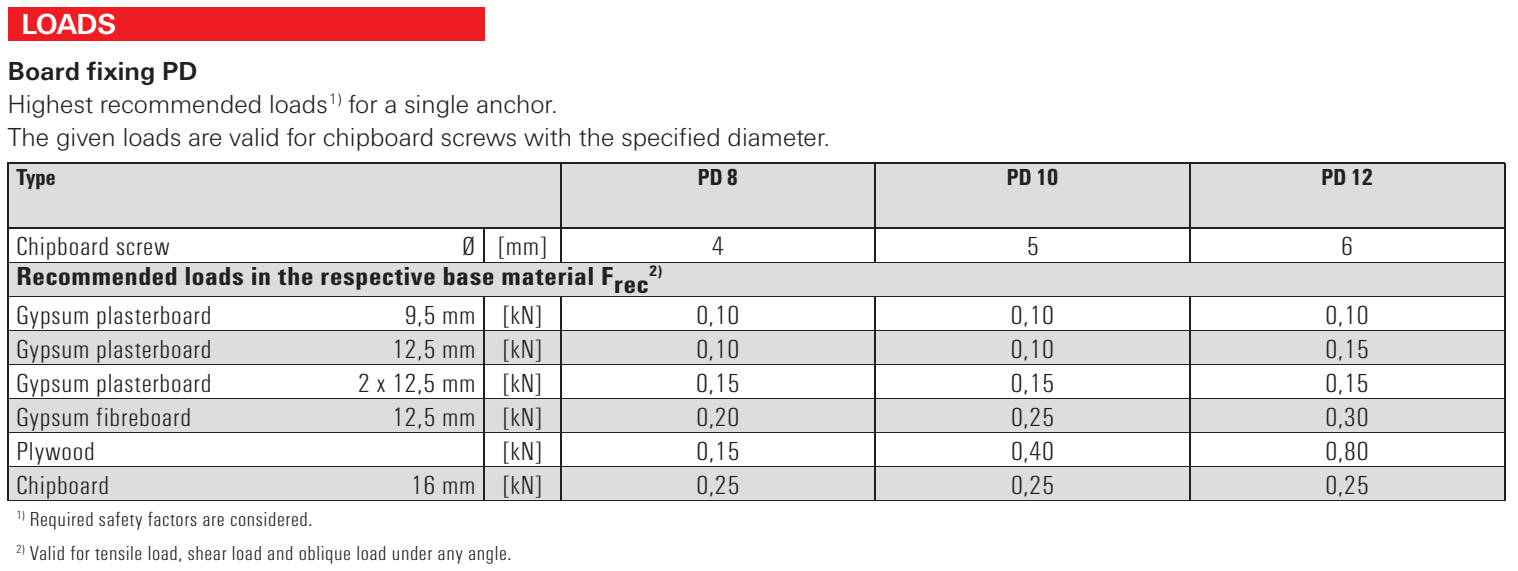
<style>
.page{position:relative;width:1518px;height:571px;background:#fff}
.page>*{position:absolute;margin:0;border:0;box-sizing:border-box;transform-origin:0 0}
.t1{font:700 30px "Fi We";letter-spacing:-.025em;color:#fff}
.t2{font:300 condensed 27px "Fi We";letter-spacing:.025em;color:#231f20;scale:1.1 1}
.t3{font:300 27px/33px "Fi We";color:#231f20}
.t4{font:700 condensed 27px "Fi We";letter-spacing:.025em;color:#231f20;scale:1.1 1}
.t5{font:700 condensed 24px "Fi We";color:#231f20}
.t6{font:300 condensed 21px "Fi We";letter-spacing:.025em;color:#231f20;scale:1.1 1}
.t7{font:700 condensed 15.6px "Fi We";color:#231f20;scale:1.1 1}
.s1{font-weight:700}
</style>
<div class="page">
<div style="left:9px;top:164px;width:1495px;height:63px;background:#dcdddf"></div>
<svg style="left:9px;top:263px;width:1495px;height:237px;fill:#dcdddf"></svg>
<hr style="left:560px;top:164px;width:1px;height:30px;background:#231f20">
<hr style="left:874px;top:164px;width:2px;height:30px;background:#231f20">
<hr style="left:1189px;top:164px;width:2px;height:30px;background:#231f20">
<hr style="left:1504px;top:164px;width:1px;height:30px;background:#231f20">
<hr style="left:561px;top:162px;width:944px;height:2px;background:#231f20">
<hr style="left:9px;top:262px;width:1495px;height:1px;background:#231f20">
<hr style="left:9px;top:296px;width:1495px;height:1px;background:#231f20">
<hr style="left:9px;top:330px;width:474px;height:1px;background:#231f20">
<hr style="left:485px;top:330px;width:75px;height:1px;background:#231f20">
<hr style="left:561px;top:330px;width:313px;height:1px;background:#231f20">
<hr style="left:876px;top:330px;width:313px;height:1px;background:#231f20">
<hr style="left:1191px;top:330px;width:313px;height:1px;background:#231f20">
<hr style="left:9px;top:364px;width:474px;height:1px;background:#231f20">
<hr style="left:485px;top:364px;width:75px;height:1px;background:#231f20">
<hr style="left:561px;top:364px;width:313px;height:1px;background:#231f20">
<hr style="left:876px;top:364px;width:313px;height:1px;background:#231f20">
<hr style="left:1191px;top:364px;width:313px;height:1px;background:#231f20">
<hr style="left:9px;top:398px;width:474px;height:1px;background:#231f20">
<hr style="left:485px;top:398px;width:75px;height:1px;background:#231f20">
<hr style="left:561px;top:398px;width:313px;height:1px;background:#231f20">
<hr style="left:876px;top:398px;width:313px;height:1px;background:#231f20">
<hr style="left:1191px;top:398px;width:313px;height:1px;background:#231f20">
<hr style="left:9px;top:432px;width:474px;height:1px;background:#231f20">
<hr style="left:485px;top:432px;width:75px;height:1px;background:#231f20">
<hr style="left:561px;top:432px;width:313px;height:1px;background:#231f20">
<hr style="left:876px;top:432px;width:313px;height:1px;background:#231f20">
<hr style="left:1191px;top:432px;width:313px;height:1px;background:#231f20">
<hr style="left:9px;top:466px;width:474px;height:1px;background:#231f20">
<hr style="left:485px;top:466px;width:75px;height:1px;background:#231f20">
<hr style="left:561px;top:466px;width:313px;height:1px;background:#231f20">
<hr style="left:876px;top:466px;width:313px;height:1px;background:#231f20">
<hr style="left:1191px;top:466px;width:313px;height:1px;background:#231f20">
<hr style="left:7px;top:500px;width:1498px;height:1px;background:#231f20">
<hr style="left:7px;top:228px;width:2px;height:272px;background:#231f20">
<hr style="left:7px;top:164px;width:2px;height:30px;background:#231f20">
<hr style="left:7px;top:162px;width:554px;height:2px;background:#231f20">
<hr style="left:7px;top:194px;width:2px;height:33px;background:#231f20">
<hr style="left:483px;top:228px;width:2px;height:34px;background:#231f20">
<hr style="left:560px;top:228px;width:1px;height:34px;background:#231f20">
<hr style="left:483px;top:296px;width:2px;height:34px;background:#231f20">
<hr style="left:560px;top:296px;width:1px;height:34px;background:#231f20">
<hr style="left:483px;top:330px;width:2px;height:34px;background:#231f20">
<hr style="left:560px;top:330px;width:1px;height:34px;background:#231f20">
<hr style="left:483px;top:364px;width:2px;height:34px;background:#231f20">
<hr style="left:560px;top:364px;width:1px;height:34px;background:#231f20">
<hr style="left:483px;top:398px;width:2px;height:34px;background:#231f20">
<hr style="left:560px;top:398px;width:1px;height:34px;background:#231f20">
<hr style="left:483px;top:432px;width:2px;height:34px;background:#231f20">
<hr style="left:560px;top:432px;width:1px;height:34px;background:#231f20">
<hr style="left:483px;top:466px;width:2px;height:34px;background:#231f20">
<hr style="left:560px;top:466px;width:1px;height:34px;background:#231f20">
<hr style="left:560px;top:194px;width:1px;height:33px;background:#231f20">
<hr style="left:7px;top:227px;width:1498px;height:1px;background:#231f20">
<hr style="left:874px;top:194px;width:2px;height:33px;background:#231f20">
<hr style="left:1189px;top:194px;width:2px;height:33px;background:#231f20">
<hr style="left:1504px;top:194px;width:1px;height:33px;background:#231f20">
<hr style="left:874px;top:228px;width:2px;height:34px;background:#231f20">
<hr style="left:1189px;top:228px;width:2px;height:34px;background:#231f20">
<hr style="left:1504px;top:228px;width:1px;height:68px;background:#231f20">
<hr style="left:874px;top:296px;width:2px;height:34px;background:#231f20">
<hr style="left:1189px;top:296px;width:2px;height:34px;background:#231f20">
<hr style="left:1504px;top:296px;width:1px;height:34px;background:#231f20">
<hr style="left:874px;top:330px;width:2px;height:34px;background:#231f20">
<hr style="left:1189px;top:330px;width:2px;height:34px;background:#231f20">
<hr style="left:1504px;top:330px;width:1px;height:34px;background:#231f20">
<hr style="left:874px;top:364px;width:2px;height:34px;background:#231f20">
<hr style="left:1189px;top:364px;width:2px;height:34px;background:#231f20">
<hr style="left:1504px;top:364px;width:1px;height:34px;background:#231f20">
<hr style="left:874px;top:398px;width:2px;height:34px;background:#231f20">
<hr style="left:1189px;top:398px;width:2px;height:34px;background:#231f20">
<hr style="left:1504px;top:398px;width:1px;height:34px;background:#231f20">
<hr style="left:874px;top:432px;width:2px;height:34px;background:#231f20">
<hr style="left:1189px;top:432px;width:2px;height:34px;background:#231f20">
<hr style="left:1504px;top:432px;width:1px;height:34px;background:#231f20">
<hr style="left:874px;top:466px;width:2px;height:34px;background:#231f20">
<hr style="left:1189px;top:466px;width:2px;height:34px;background:#231f20">
<hr style="left:1504px;top:466px;width:1px;height:34px;background:#231f20">
<div style="left:8px;top:8px;width:476px;height:33px;background:#ee1d23"></div>
<p class="t1" style="left:22px;top:13px;width:96px">LOADS</p>
<p class="t3" style="left:8px;top:56px;width:823px"><span class="s1">Board fixing PD<br></span>Highest recommended loads<sup>1)</sup> for a single anchor.<br>The given loads are valid for chipboard screws with the specified diameter.</p>
<p class="t5" style="left:16px;top:168px;width:41px">Type</p>
<p class="t5" style="left:698px;top:168px;width:42px">PD 8</p>
<p class="t5" style="left:1007px;top:168px;width:53px">PD 10</p>
<p class="t5" style="left:1321px;top:168px;width:53px">PD 12</p>
<p class="t2" style="left:16px;top:236px;width:141px">Chipboard screw</p>
<p class="t2" style="left:463px;top:236px;width:78px">Ø [mm]</p>
<p class="t2" style="left:712px;top:236px;width:12px">4</p>
<p class="t2" style="left:1027px;top:236px;width:12px">5</p>
<p class="t2" style="left:1341px;top:236px;width:12px">6</p>
<p class="t4" style="left:16px;top:265px;width:576px">Recommended loads in the respective base material Frec</p>
<p class="t7" style="left:649px;top:264px;width:13px">2)</p>
<p class="t2" style="left:16px;top:304px;width:179px">Gypsum plasterboard</p>
<p class="t2" style="left:405px;top:304px;width:126px">9,5 mm [kN]</p>
<p class="t2" style="left:696px;top:304px;width:41px">0,10</p>
<p class="t2" style="left:1011px;top:304px;width:41px">0,10</p>
<p class="t2" style="left:1325px;top:304px;width:41px">0,10</p>
<p class="t2" style="left:16px;top:338px;width:179px">Gypsum plasterboard</p>
<p class="t2" style="left:392px;top:338px;width:138px">12,5 mm [kN]</p>
<p class="t2" style="left:696px;top:338px;width:41px">0,10</p>
<p class="t2" style="left:1011px;top:338px;width:41px">0,10</p>
<p class="t2" style="left:1325px;top:338px;width:41px">0,15</p>
<p class="t2" style="left:16px;top:372px;width:179px">Gypsum plasterboard</p>
<p class="t2" style="left:358px;top:372px;width:169px">2 x 12,5 mm [kN]</p>
<p class="t2" style="left:696px;top:372px;width:41px">0,15</p>
<p class="t2" style="left:1011px;top:372px;width:41px">0,15</p>
<p class="t2" style="left:1325px;top:372px;width:41px">0,15</p>
<p class="t2" style="left:16px;top:406px;width:160px">Gypsum fibreboard</p>
<p class="t2" style="left:392px;top:406px;width:138px">12,5 mm [kN]</p>
<p class="t2" style="left:696px;top:406px;width:41px">0,20</p>
<p class="t2" style="left:1011px;top:406px;width:41px">0,25</p>
<p class="t2" style="left:1326px;top:406px;width:41px">0,30</p>
<p class="t2" style="left:16px;top:441px;width:73px">Plywood</p>
<p class="t2" style="left:503px;top:441px;width:37px">[kN]</p>
<p class="t2" style="left:696px;top:441px;width:41px">0,15</p>
<p class="t2" style="left:1011px;top:441px;width:41px">0,40</p>
<p class="t2" style="left:1326px;top:441px;width:41px">0,80</p>
<p class="t2" style="left:16px;top:475px;width:86px">Chipboard</p>
<p class="t2" style="left:411px;top:475px;width:121px">16 mm [kN]</p>
<p class="t2" style="left:696px;top:475px;width:41px">0,25</p>
<p class="t2" style="left:1011px;top:475px;width:41px">0,25</p>
<p class="t2" style="left:1326px;top:475px;width:41px">0,25</p>
<p class="t6" style="left:16px;top:511px;width:271px"><sup>1)</sup> Required safety factors are considered.</p>
<p class="t6" style="left:16px;top:544px;width:452px"><sup>2)</sup> Valid for tensile load, shear load and oblique load under any angle.</p>
</div>
